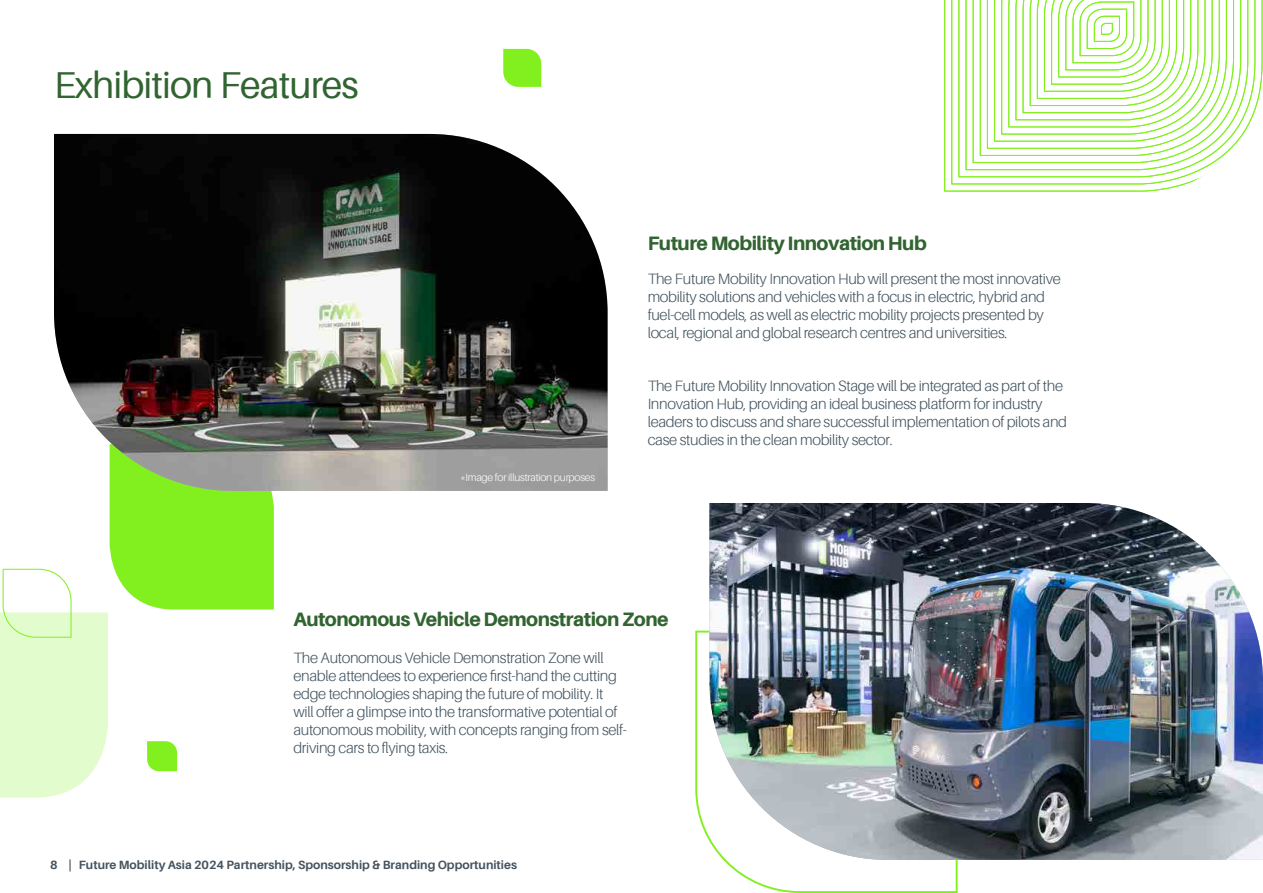
<style>
.page{position:relative;width:1263px;height:893px;background:#fff}
.page>*{position:absolute;margin:0;border:0;box-sizing:border-box;transform-origin:0 0}
.t1{font:37.5px "Aileron";letter-spacing:-.025em;color:#326432}
.t2{font:800 19.5px "Aileron";letter-spacing:-.025em;color:#326432}
.t3{font:300 15px/18px "Aileron";letter-spacing:-.02em;color:#42545f}
.t4{font:700 12px "Aileron";color:#46545f}
.t5{font:300 10.5px "Aileron";letter-spacing:-.02em;color:#fff}
</style>
<div class="page">
<svg style="left:695px;top:630px;width:263px;height:263px"></svg>
<svg style="left:944px;top:0;width:319px;height:192px"></svg>
<svg style="left:503px;top:49px;width:38px;height:38px"></svg>
<svg style="left:0;top:491px;width:274px;height:306px"></svg>
<img style="left:54px;top:134px;width:554px;height:357px">
<img style="left:709px;top:503px;width:554px;height:357px">
<h1 class="t1" style="left:54px;top:65px;width:306px">Exhibition Features</h1>
<p class="t5" style="left:460px;top:471px;width:137px">*Image for illustration purposes</p>
<h2 class="t2" style="left:648px;top:232px;width:281px">Future Mobility Innovation Hub</h2>
<p class="t3" style="left:648px;top:269px;width:415px">The Future Mobility Innovation Hub will present the most innovative mobility solutions and vehicles with a focus in electric, hybrid and fuel-cell models, as well as electric mobility projects presented by local, regional and global research centres and universities.</p>
<p class="t3" style="left:648px;top:376px;width:421px">The Future Mobility Innovation Stage will be integrated as part of the Innovation Hub, providing an ideal business platform for industry leaders to discuss and share successful implementation of pilots and case studies in the clean mobility sector.</p>
<h2 class="t2" style="left:293px;top:608px;width:377px">Autonomous Vehicle Demonstration Zone</h2>
<p class="t3" style="left:293px;top:649px;width:335px">The Autonomous Vehicle Demonstration Zone will enable attendees to experience first-hand the cutting edge technologies shaping the future of mobility. It will offer a glimpse into the transformative potential of autonomous mobility, with concepts ranging from self&shy;driving cars to flying taxis.</p>
<p class="t4" style="left:50px;top:858px;width:468px">8 | Future Mobility Asia 2024 Partnership, Sponsorship &amp; Branding Opportunities</p>
</div>
